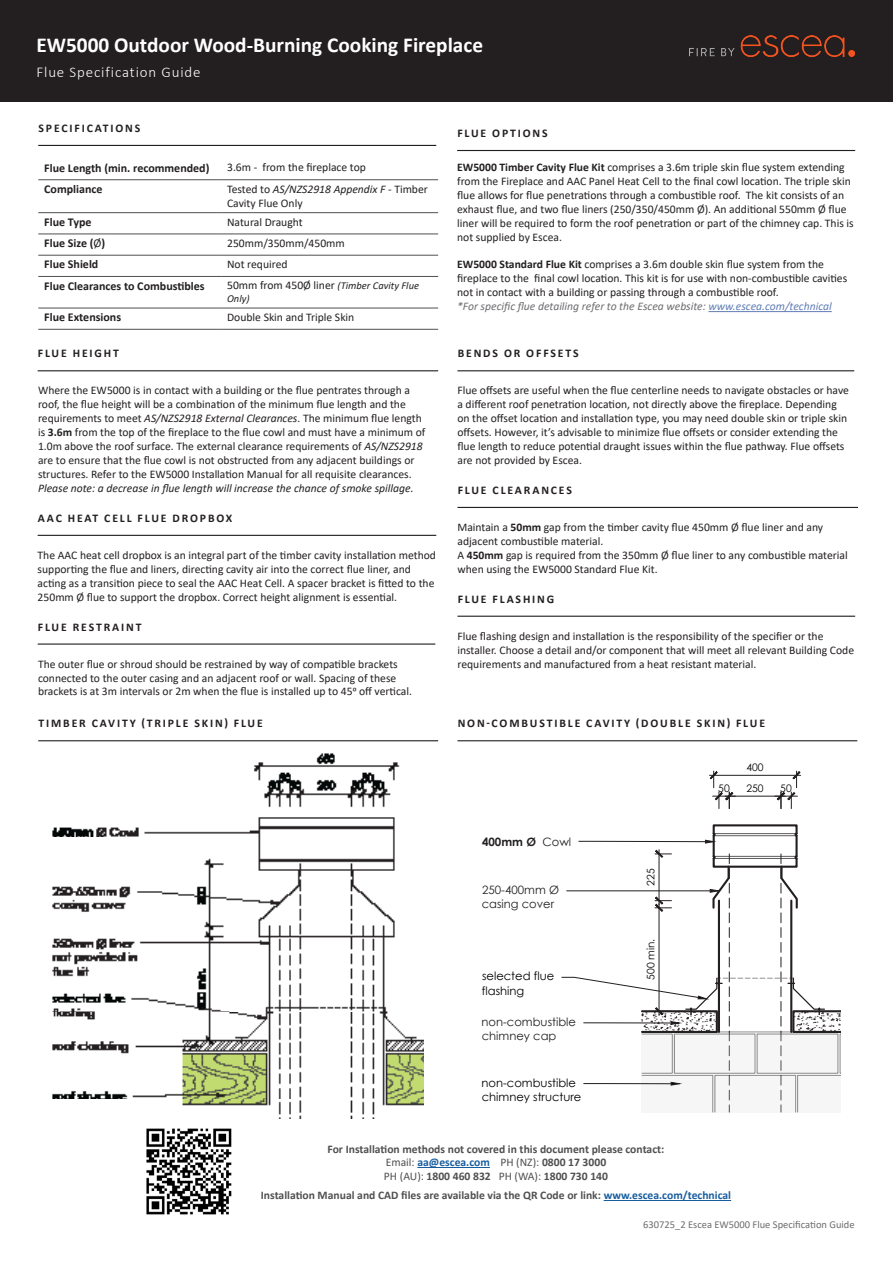
<style>
.page{position:relative;width:893px;height:1263px;background:#fff}
.page>*{position:absolute;margin:0;border:0;box-sizing:border-box;transform-origin:0 0}
.t1{font:700 21.3px "Calibri";color:#fff}
.Subtitle{font:300 14.85px "Calibri";letter-spacing:.06em;color:#fff}
.Subhead{font:700 12px "Calibri";color:#231f20}
.Body{font:11.7px/14px "Calibri";color:#231f20}
.Body-2{font:700 11.7px/13.5px "Calibri";color:#505050;text-align:center}
.t2{font:700 11.7px "Calibri";letter-spacing:.16em;color:#231f20}
.t3{font:11.55px/14.2px "Century Gothic";color:#000}
.t4{font:11.55px/14.2px "Century Gothic";color:#231f20}
.t5{font:700 11.55px "Century Gothic";color:#231f20}
.Paragraph_Style_2{font:10.5px "Calibri";color:#6c6d70}
.Body-3{font:italic 10.5px "Calibri";color:#231f20}
.t6{font:10.35px "Century Gothic";color:#000}
.s1{font-style:italic}
.s2{font-weight:400}
.s3{font-style:italic;font-size:10.5px}
.s4{font-weight:700}
.s5{font-style:italic;color:#6c6d70}
.s6{font-style:italic;color:#607eb4}
.s7{color:#175d9e}
</style>
<div class="page">
<div style="left:0;top:0;width:893px;height:101px;background:#231f20"></div>
<img style="left:690px;top:36px;width:165px;height:20px">
<hr style="left:708px;top:311px;width:124px;height:1px;background:#607eb4">
<hr style="left:38px;top:535px;width:398px;height:1px;background:#231f20">
<hr style="left:457px;top:370px;width:397px;height:1px;background:#231f20">
<hr style="left:457px;top:616px;width:398px;height:1px;background:#231f20">
<hr style="left:457px;top:507px;width:401px;height:1px;background:#231f20">
<hr style="left:38px;top:370px;width:400px;height:1px;background:#231f20">
<hr style="left:38px;top:643px;width:397px;height:2px;background:#231f20">
<hr style="left:38px;top:276px;width:183px;height:1px;background:#505050">
<hr style="left:221px;top:276px;width:217px;height:1px;background:#505050">
<hr style="left:38px;top:308px;width:183px;height:1px;background:#505050">
<hr style="left:221px;top:308px;width:217px;height:1px;background:#505050">
<hr style="left:38px;top:329px;width:183px;height:1px;background:#505050">
<hr style="left:221px;top:329px;width:217px;height:1px;background:#505050">
<hr style="left:38px;top:255px;width:183px;height:1px;background:#505050">
<hr style="left:221px;top:255px;width:217px;height:1px;background:#505050">
<hr style="left:38px;top:234px;width:183px;height:1px;background:#505050">
<hr style="left:221px;top:234px;width:217px;height:1px;background:#505050">
<hr style="left:38px;top:212px;width:183px;height:1px;background:#505050">
<hr style="left:221px;top:212px;width:217px;height:1px;background:#505050">
<hr style="left:38px;top:179px;width:183px;height:1px;background:#505050">
<hr style="left:221px;top:179px;width:217px;height:1px;background:#505050">
<hr style="left:38px;top:145px;width:398px;height:1px;background:#231f20">
<hr style="left:457px;top:150px;width:398px;height:1px;background:#231f20">
<img style="left:52px;top:753px;width:372px;height:365px">
<hr style="left:709px;top:775px;width:92px;height:1px;background:#231f20">
<hr style="left:725px;top:796px;width:60px;height:1px;background:#231f20">
<svg style="left:710px;top:771px;width:25px;height:37px"></svg>
<svg style="left:775px;top:771px;width:26px;height:37px"></svg>
<div style="left:713px;top:824px;width:85px;height:11px;border:2px solid #231f20"></div>
<hr style="left:795px;top:836px;width:3px;height:20px;background:#231f20">
<hr style="left:713px;top:836px;width:2px;height:20px;background:#231f20">
<svg style="left:578px;top:831px;width:139px;height:13px"></svg>
<svg style="left:793px;top:831px;width:5px;height:7px"></svg>
<hr style="left:714px;top:833px;width:83px;height:1px;background:#231f20;opacity:.73">
<hr style="left:714px;top:835px;width:83px;height:1px;background:#231f20;opacity:.73">
<svg style="left:561px;top:850px;width:280px;height:262px"></svg>
<hr style="left:38px;top:740px;width:400px;height:1px;background:#231f20">
<hr style="left:457px;top:740px;width:400px;height:1px;background:#231f20">
<img style="left:146px;top:1128px;width:86px;height:87px">
<hr style="left:417px;top:1167px;width:73px;height:1px;background:#175d9e">
<hr style="left:604px;top:1200px;width:127px;height:1px;background:#175d9e">
<p class="t1" style="left:36px;top:30px;width:448px">EW5000 Outdoor Wood-Burning Cooking Fireplace</p>
<p class="Subtitle" style="left:36px;top:62px;width:166px">Flue Specification Guide</p>
<p class="t2" style="left:38px;top:120px;width:103px">SPECIFICATIONS</p>
<p class="Subhead" style="left:44px;top:159px;width:167px">Flue Length (min. recommended)</p>
<p class="Body" style="left:227px;top:160px;width:140px">3.6m - from the fireplace top</p>
<p class="Subhead" style="left:44px;top:181px;width:60px">Compliance</p>
<p class="Body" style="left:227px;top:182px;width:202px">Tested to <span class="s1">AS/NZS2918 Appendix F -</span> Timber<br>Cavity Flue Only</p>
<p class="Subhead" style="left:44px;top:213px;width:49px">Flue Type</p>
<p class="Body" style="left:227px;top:214px;width:77px">Natural Draught</p>
<p class="Subhead" style="left:44px;top:235px;width:63px">Flue Size (<span class="s2">Ø</span>)</p>
<p class="Body" style="left:227px;top:236px;width:119px">250mm/350mm/450mm</p>
<p class="Subhead" style="left:44px;top:256px;width:56px">Flue Shield</p>
<p class="Body" style="left:227px;top:257px;width:62px">Not required</p>
<p class="Subhead" style="left:44px;top:277px;width:162px">Flue Clearances to Combustibles</p>
<p class="Body" style="left:227px;top:278px;width:193px">50mm from 450Ø liner <span class="s3">(Timber Cavity Flue</span></p>
<p class="Body-3" style="left:227px;top:291px;width:24px">Only)</p>
<p class="Subhead" style="left:44px;top:309px;width:78px">Flue Extensions</p>
<p class="Body" style="left:227px;top:310px;width:129px">Double Skin and Triple Skin</p>
<p class="t2" style="left:38px;top:345px;width:83px">FLUE HEIGHT</p>
<p class="Body" style="left:38px;top:383px;width:389px">Where the EW5000 is in contact with a building or the flue pentrates through a roof, the flue height will be a combination of the minimum flue length and the requirements to meet <span class="s1">AS/NZS2918 External Clearances</span>. The minimum flue length is <span class="s4">3.6m</span> from the top of the fireplace to the flue cowl and must have a minimum of 1.0m above the roof surface. The external clearance requirements of <span class="s1">AS/NZS2918 </span>are to ensure that the flue cowl is not obstructed from any adjacent buildings or structures. Refer to the EW5000 Installation Manual for all requisite clearances.<br><span class="s1">Please note: a decrease in flue length will increase the chance of smoke spillage.</span></p>
<p class="t2" style="left:38px;top:510px;width:196px">AAC HEAT CELL FLUE DROPBOX</p>
<p class="Body" style="left:38px;top:548px;width:400px">The AAC heat cell dropbox is an integral part of the timber cavity installation method supporting the flue and liners, directing cavity air into the correct flue liner, and acting as a transition piece to seal the AAC Heat Cell. A spacer bracket is fitted to the 250mm Ø flue to support the dropbox. Correct height alignment is essential.</p>
<p class="t2" style="left:38px;top:619px;width:105px">FLUE RESTRAINT</p>
<p class="Body" style="left:38px;top:656px;width:376px">The outer flue or shroud should be restrained by way of compatible brackets connected to the outer casing and an adjacent roof or wall. Spacing of these brackets is at 3m intervals or 2m when the flue is installed up to 450 off vertical.</p>
<p class="t2" style="left:457px;top:125px;width:92px">FLUE OPTIONS</p>
<p class="Body" style="left:457px;top:160px;width:398px"><span class="s4">EW5000 Timber Cavity Flue Kit</span> comprises a 3.6m triple skin flue system extending from the Fireplace and AAC Panel Heat Cell to the final cowl location. The triple skin flue allows for flue penetrations through a combustible roof. The kit consists of an exhaust flue, and two flue liners (250/350/450mm Ø). An additional 550mm Ø flue liner will be required to form the roof penetration or part of the chimney cap. This is not supplied by Escea.</p>
<p class="Body" style="left:457px;top:257px;width:392px"><span class="s4">EW5000 Standard Flue Kit</span> comprises a 3.6m double skin flue system from the fireplace to the final cowl location. This kit is for use with non-combustible cavities not in contact with a building or passing through a combustible roof.<br><span class="s5">*For specific flue detailing refer to the Escea website:</span> <span class="s6">www.escea.com/technical</span></p>
<p class="t2" style="left:458px;top:345px;width:122px">BENDS OR OFFSETS</p>
<p class="Body" style="left:457px;top:383px;width:393px">Flue offsets are useful when the flue centerline needs to navigate obstacles or have a different roof penetration location, not directly above the fireplace. Depending on the offset location and installation type, you may need double skin or triple skin offsets. However, it’s advisable to minimize flue offsets or consider extending the flue length to reduce potential draught issues within the flue pathway. Flue offsets are not provided by Escea.</p>
<p class="t2" style="left:458px;top:482px;width:116px">FLUE CLEARANCES</p>
<p class="Body" style="left:457px;top:520px;width:392px">Maintain a <span class="s4">50mm</span> gap from the timber cavity flue 450mm Ø flue liner and any adjacent combustible material.<br>A <span class="s4">450mm</span> gap is required from the 350mm Ø flue liner to any combustible material when using the EW5000 Standard Flue Kit.</p>
<p class="t2" style="left:458px;top:591px;width:98px">FLUE FLASHING</p>
<p class="Body" style="left:457px;top:629px;width:398px">Flue flashing design and installation is the responsibility of the specifier or the installer. Choose a detail and/or component that will meet all relevant Building Code requirements and manufactured from a heat resistant material.</p>
<p class="t2" style="left:38px;top:715px;width:226px">TIMBER CAVITY (TRIPLE SKIN) FLUE</p>
<p class="t2" style="left:458px;top:715px;width:309px">NON-COMBUSTIBLE CAVITY (DOUBLE SKIN) FLUE</p>
<p class="t6" style="left:746px;top:760px;width:19px">400</p>
<p class="t5" style="left:482px;top:833px;width:91px">400mm Ø <span class="s2">Cowl</span></p>
<p class="t4" style="left:482px;top:883px;width:79px">250-400mm Ø casing cover</p>
<p class="t3" style="left:482px;top:969px;width:74px">selected flue flashing</p>
<p class="t4" style="left:482px;top:1015px;width:96px">non-combustible chimney cap</p>
<p class="t3" style="left:482px;top:1075px;width:101px">non-combustible chimney structure</p>
<p class="t6" style="left:644px;top:886px;width:19px;rotate:-90deg">225</p>
<p class="t6" style="left:644px;top:980px;width:43px;rotate:-90deg">500 min.</p>
<p class="t6" style="left:718px;top:781px;width:13px">50</p>
<p class="t6" style="left:746px;top:781px;width:19px">250</p>
<p class="t6" style="left:780px;top:781px;width:13px">50</p>
<p class="Body-2" style="left:328px;top:1142px;width:338px">For Installation methods not covered in this document please contact:<br><span class="s2">Email:</span> <span class="s7">aa@escea.com</span> <span class="s2">PH (NZ):</span> 0800 17 3000<br><span class="s2">PH (AU):</span> 1800 460 832 <span class="s2">PH (WA):</span> 1800 730 140</p>
<p class="Body-2" style="left:261px;top:1188px;width:472px">Installation Manual and CAD files are available via the QR Code or link: <span class="s7">www.escea.com/technical</span></p>
<p class="Paragraph_Style_2" style="left:643px;top:1217px;width:213px">630725_2 Escea EW5000 Flue Specification Guide</p>
</div>
